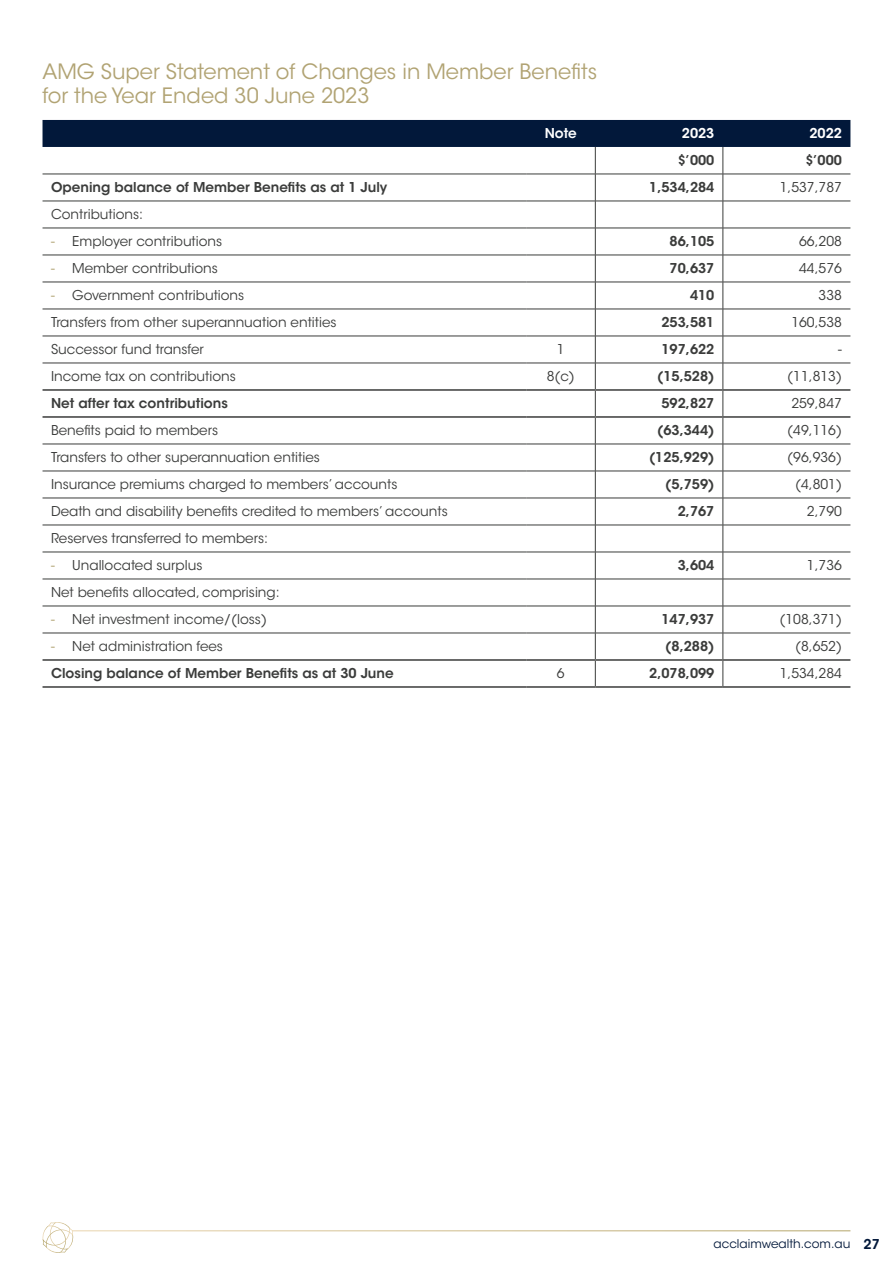
<style>
.page{position:relative;width:893px;height:1263px;background:#fff}
.page>*{position:absolute;margin:0;border:0;box-sizing:border-box;transform-origin:0 0}
.Heading_2{font:21px "ITC Avant Garde Std";color:#b1a373}
.t1{font:13.5px "ITC Avant Garde Std";color:#3b3c3b}
.t2{font:600 13.5px "ITC Avant Garde Std";color:#3b3c3b}
.t3{font:600 13.5px "ITC Avant Garde Std";color:#fff}
.t4{font:12px "ITC Avant Garde Std";color:#02183a}
.s1{color:#b1a373}
.s2{font-weight:600;font-size:13.5px}
</style>
<div class="page">
<svg style="left:42px;top:1222px;width:32px;height:31px"></svg>
<svg style="left:43px;top:120px;width:807px;height:566px"></svg>
<hr style="left:43px;top:389px;width:483px;height:2px;background:#3b3c3b">
<hr style="left:526px;top:389px;width:69px;height:2px;background:#3b3c3b">
<hr style="left:595px;top:389px;width:128px;height:2px;background:#3b3c3b">
<hr style="left:723px;top:389px;width:127px;height:2px;background:#3b3c3b">
<hr style="left:43px;top:416px;width:483px;height:2px;background:#3b3c3b">
<hr style="left:526px;top:416px;width:69px;height:2px;background:#3b3c3b">
<hr style="left:595px;top:416px;width:128px;height:2px;background:#3b3c3b">
<hr style="left:723px;top:416px;width:127px;height:2px;background:#3b3c3b">
<hr style="left:43px;top:659px;width:483px;height:2px;background:#3b3c3b">
<hr style="left:526px;top:659px;width:69px;height:2px;background:#3b3c3b">
<hr style="left:595px;top:659px;width:128px;height:2px;background:#3b3c3b">
<hr style="left:723px;top:659px;width:127px;height:2px;background:#3b3c3b">
<hr style="left:43px;top:686px;width:483px;height:2px;background:#3b3c3b">
<hr style="left:526px;top:686px;width:69px;height:2px;background:#3b3c3b">
<hr style="left:595px;top:686px;width:128px;height:2px;background:#3b3c3b">
<hr style="left:723px;top:686px;width:127px;height:2px;background:#3b3c3b">
<p class="Heading_2" style="left:43px;top:59px;width:556px">AMG Super Statement of Changes in Member Benefits</p>
<p class="Heading_2" style="left:43px;top:83px;width:328px">for the Year Ended 30 June 2023</p>
<p class="t3" style="left:545px;top:125px;width:33px">Note</p>
<p class="t3" style="left:682px;top:125px;width:34px">2023</p>
<p class="t3" style="left:809px;top:125px;width:34px">2022</p>
<p class="t2" style="left:678px;top:152px;width:38px">$’000</p>
<p class="t2" style="left:805px;top:152px;width:38px">$’000</p>
<p class="t2" style="left:51px;top:179px;width:338px">Opening balance of Member Benefits as at 1 July</p>
<p class="t2" style="left:649px;top:179px;width:67px">1,534,284</p>
<p class="t1" style="left:780px;top:179px;width:64px">1,537,787</p>
<p class="t1" style="left:51px;top:206px;width:94px">Contributions:</p>
<p class="t1" style="left:51px;top:233px;width:173px"><span class="s1">-</span> Employer contributions</p>
<p class="t2" style="left:670px;top:233px;width:46px">86,105</p>
<p class="t1" style="left:799px;top:233px;width:44px">66,208</p>
<p class="t1" style="left:51px;top:260px;width:168px"><span class="s1">-</span> Member contributions</p>
<p class="t2" style="left:670px;top:260px;width:46px">70,637</p>
<p class="t1" style="left:799px;top:260px;width:44px">44,576</p>
<p class="t1" style="left:51px;top:287px;width:195px"><span class="s1">-</span> Government contributions</p>
<p class="t2" style="left:690px;top:287px;width:26px">410</p>
<p class="t1" style="left:819px;top:287px;width:25px">338</p>
<p class="t1" style="left:51px;top:314px;width:287px">Transfers from other superannuation entities</p>
<p class="t2" style="left:661px;top:314px;width:54px">253,581</p>
<p class="t1" style="left:791px;top:314px;width:52px">160,538</p>
<p class="t1" style="left:51px;top:341px;width:154px">Successor fund transfer</p>
<p class="t1" style="left:557px;top:341px;width:9px">1</p>
<p class="t2" style="left:661px;top:341px;width:54px">197,622</p>
<p class="t1" style="left:838px;top:341px;width:5px">-</p>
<p class="t1" style="left:51px;top:368px;width:186px">Income tax on contributions</p>
<p class="t1" style="left:547px;top:368px;width:30px">8(c)</p>
<p class="t2" style="left:657px;top:368px;width:59px">(15,528)</p>
<p class="t1" style="left:787px;top:368px;width:56px">(11,813)</p>
<p class="t2" style="left:51px;top:395px;width:178px">Net after tax contributions</p>
<p class="t2" style="left:661px;top:395px;width:54px">592,827</p>
<p class="t1" style="left:791px;top:395px;width:52px">259,847</p>
<p class="t1" style="left:51px;top:422px;width:169px">Benefits paid to members</p>
<p class="t2" style="left:657px;top:422px;width:59px">(63,344)</p>
<p class="t1" style="left:787px;top:422px;width:56px">(49,116)</p>
<p class="t1" style="left:51px;top:449px;width:270px">Transfers to other superannuation entities</p>
<p class="t2" style="left:649px;top:449px;width:67px">(125,929)</p>
<p class="t1" style="left:787px;top:449px;width:56px">(96,936)</p>
<p class="t1" style="left:51px;top:476px;width:348px">Insurance premiums charged to members’ accounts</p>
<p class="t2" style="left:665px;top:476px;width:51px">(5,759)</p>
<p class="t1" style="left:795px;top:476px;width:48px">(4,801)</p>
<p class="t1" style="left:51px;top:503px;width:398px">Death and disability benefits credited to members’ accounts</p>
<p class="t2" style="left:678px;top:503px;width:38px">2,767</p>
<p class="t1" style="left:807px;top:503px;width:37px">2,790</p>
<p class="t1" style="left:51px;top:530px;width:218px">Reserves transferred to members:</p>
<p class="t1" style="left:51px;top:557px;width:153px"><span class="s1">-</span> Unallocated surplus</p>
<p class="t2" style="left:678px;top:557px;width:38px">3,604</p>
<p class="t1" style="left:807px;top:557px;width:37px">1,736</p>
<p class="t1" style="left:51px;top:584px;width:230px">Net benefits allocated, comprising:</p>
<p class="t1" style="left:51px;top:611px;width:217px"><span class="s1">-</span> Net investment income/(loss)</p>
<p class="t2" style="left:661px;top:611px;width:54px">147,937</p>
<p class="t1" style="left:779px;top:611px;width:64px">(108,371)</p>
<p class="t1" style="left:51px;top:638px;width:174px"><span class="s1">-</span> Net administration fees</p>
<p class="t2" style="left:665px;top:638px;width:51px">(8,288)</p>
<p class="t1" style="left:795px;top:638px;width:48px">(8,652)</p>
<p class="t2" style="left:51px;top:665px;width:344px">Closing balance of Member Benefits as at 30 June</p>
<p class="t1" style="left:557px;top:665px;width:9px">6</p>
<p class="t2" style="left:649px;top:665px;width:67px">2,078,099</p>
<p class="t1" style="left:780px;top:665px;width:64px">1,534,284</p>
<p class="t4" style="left:714px;top:1237px;width:168px">acclaimwealth.com.au <span class="s2">27</span></p>
</div>
